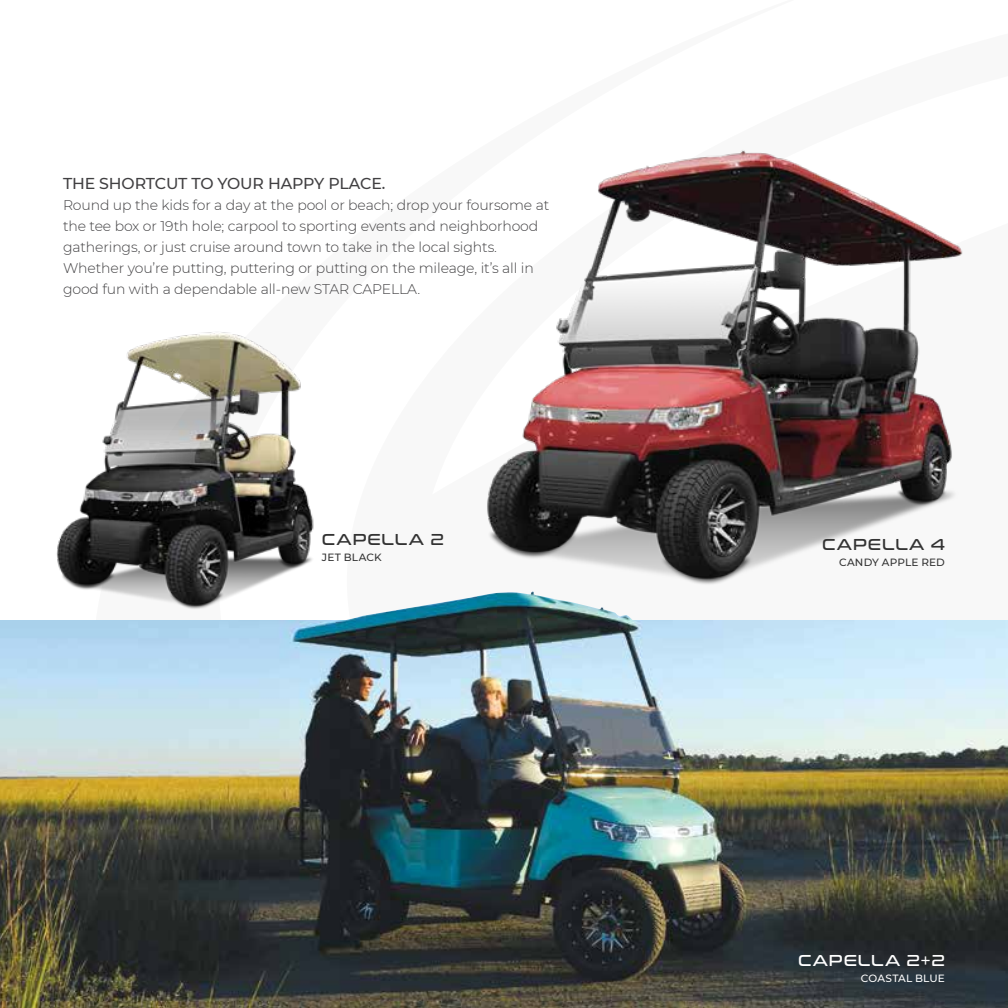
<style>
.page{position:relative;width:1008px;height:1008px;background:#fff}
.page>*{position:absolute;margin:0;border:0;box-sizing:border-box;transform-origin:0 0}
.t1{font:500 15.75px "Montserrat";letter-spacing:-.01em;color:#414042}
.t2{font:15.75px "Conthrax Rg";letter-spacing:.06em;color:#333}
.t3{font:15.75px "Conthrax Rg";letter-spacing:.06em;color:#fff}
.t4{font:300 14px/21px "Montserrat";letter-spacing:-.01em;color:#414042}
.t5{font:500 10.5px "Montserrat";letter-spacing:.02em;color:#333}
.t6{font:500 10.5px "Montserrat";letter-spacing:.015em;color:#fff}
</style>
<div class="page">
<img style="left:487px;top:150px;width:476px;height:435px">
<img style="left:0;top:620px;width:1008px;height:388px">
<img style="left:294px;top:591px;width:345px;height:59px">
<img style="left:56px;top:332px;width:302px;height:288px">
<p class="t1" style="left:63px;top:172px;width:324px">THE SHORTCUT TO YOUR HAPPY PLACE.</p>
<p class="t4" style="left:63px;top:194px;width:488px">Round up the kids for a day at the pool or beach; drop your foursome at the tee box or 19th hole; carpool to sporting events and neighborhood gatherings, or just cruise around town to take in the local sights.<br>Whether you’re putting, puttering or putting on the mileage, it’s all in good fun with a dependable all-new STAR CAPELLA.</p>
<p class="t2" style="left:322px;top:527px;width:124px">CAPELLA 2</p>
<p class="t5" style="left:322px;top:550px;width:62px">JET BLACK</p>
<p class="t2" style="left:822px;top:532px;width:124px">CAPELLA 4</p>
<p class="t5" style="left:839px;top:555px;width:107px">CANDY APPLE RED</p>
<p class="t3" style="left:798px;top:948px;width:148px">CAPELLA 2+2</p>
<p class="t6" style="left:861px;top:970px;width:86px">COASTAL BLUE</p>
</div>
